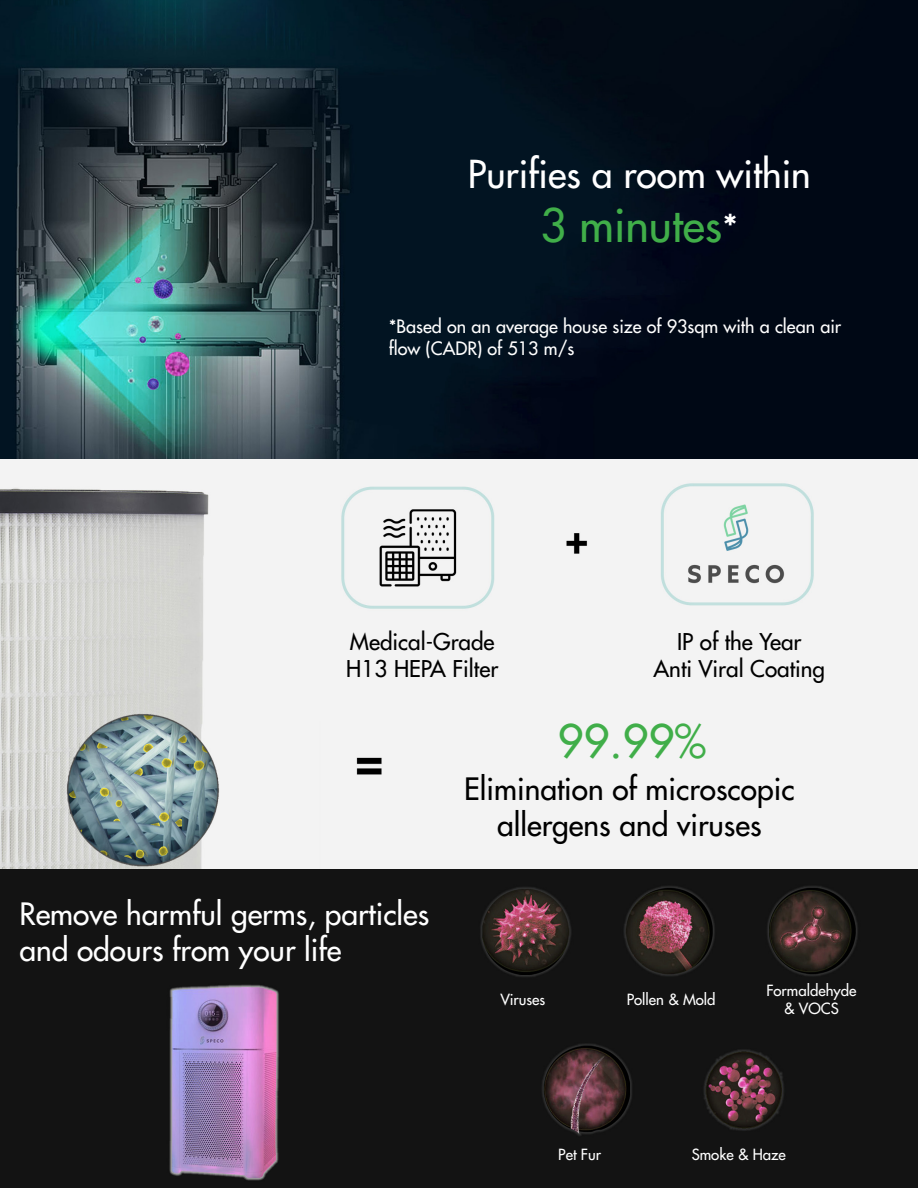
<style>
.page{position:relative;width:918px;height:1188px;background:#fff}
.page>*{position:absolute;margin:0;border:0;box-sizing:border-box;transform-origin:0 0}
.Paragraph_Style_3{font:45px "Futura";color:#40ae49}
.Paragraph_Style_2{font:45px "Futura";color:#40ae49}
.Paragraph_Style_3-2{font:37.5px "Futura";color:#fff}
.Paragraph_Style_3-3{font:30px/36px "Futura";color:#fff}
.Paragraph_Style_2-2{font:30px/36px "Futura";color:#000;text-align:center}
.Paragraph_Style_2-3{font:22.5px "Futura";color:#000}
.Paragraph_Style_3-4{font:18px/21.6px "Futura";color:#fff}
.Paragraph_Style_3-5{font:15px "Futura";color:#fff}
.s1{font-size:37.5px;color:#fff}
</style>
<div class="page">
<img style="left:0;top:0;width:918px;height:869px">
<img style="left:0;top:869px;width:900px;height:319px">
<p class="Paragraph_Style_3-2" style="left:468px;top:151px;width:344px">Purifies a room within</p>
<p class="Paragraph_Style_3" style="left:540px;top:197px;width:199px">3 minutes<span class="s1">*</span></p>
<p class="Paragraph_Style_3-4" style="left:389px;top:316px;width:454px">*Based on an average house size of 93sqm with a clean air flow (CADR) of 513 m/s</p>
<p class="Paragraph_Style_2-3" style="left:350px;top:628px;width:146px">Medical-Grade</p>
<p class="Paragraph_Style_2-3" style="left:346px;top:655px;width:153px">H13 HEPA Filter</p>
<p class="Paragraph_Style_2-3" style="left:677px;top:628px;width:126px">IP of the Year</p>
<p class="Paragraph_Style_2-3" style="left:653px;top:655px;width:173px">Anti Viral Coating</p>
<p class="Paragraph_Style_3-3" style="left:19px;top:896px;width:412px">Remove harmful germs, particles and odours from your life</p>
<p class="Paragraph_Style_2" style="left:557px;top:714px;width:150px">99.99%</p>
<p class="Paragraph_Style_2-2" style="left:464px;top:771px;width:332px">Elimination of microscopic allergens and viruses</p>
<p class="Paragraph_Style_3-5" style="left:500px;top:990px;width:46px">Viruses</p>
<p class="Paragraph_Style_3-5" style="left:627px;top:990px;width:90px">Pollen &amp; Mold</p>
<p class="Paragraph_Style_3-5" style="left:766px;top:981px;width:92px">Formaldehyde</p>
<p class="Paragraph_Style_3-5" style="left:784px;top:999px;width:56px">&amp; VOCS</p>
<p class="Paragraph_Style_3-5" style="left:558px;top:1145px;width:44px">Pet Fur</p>
<p class="Paragraph_Style_3-5" style="left:692px;top:1145px;width:96px">Smoke &amp; Haze</p>
</div>
